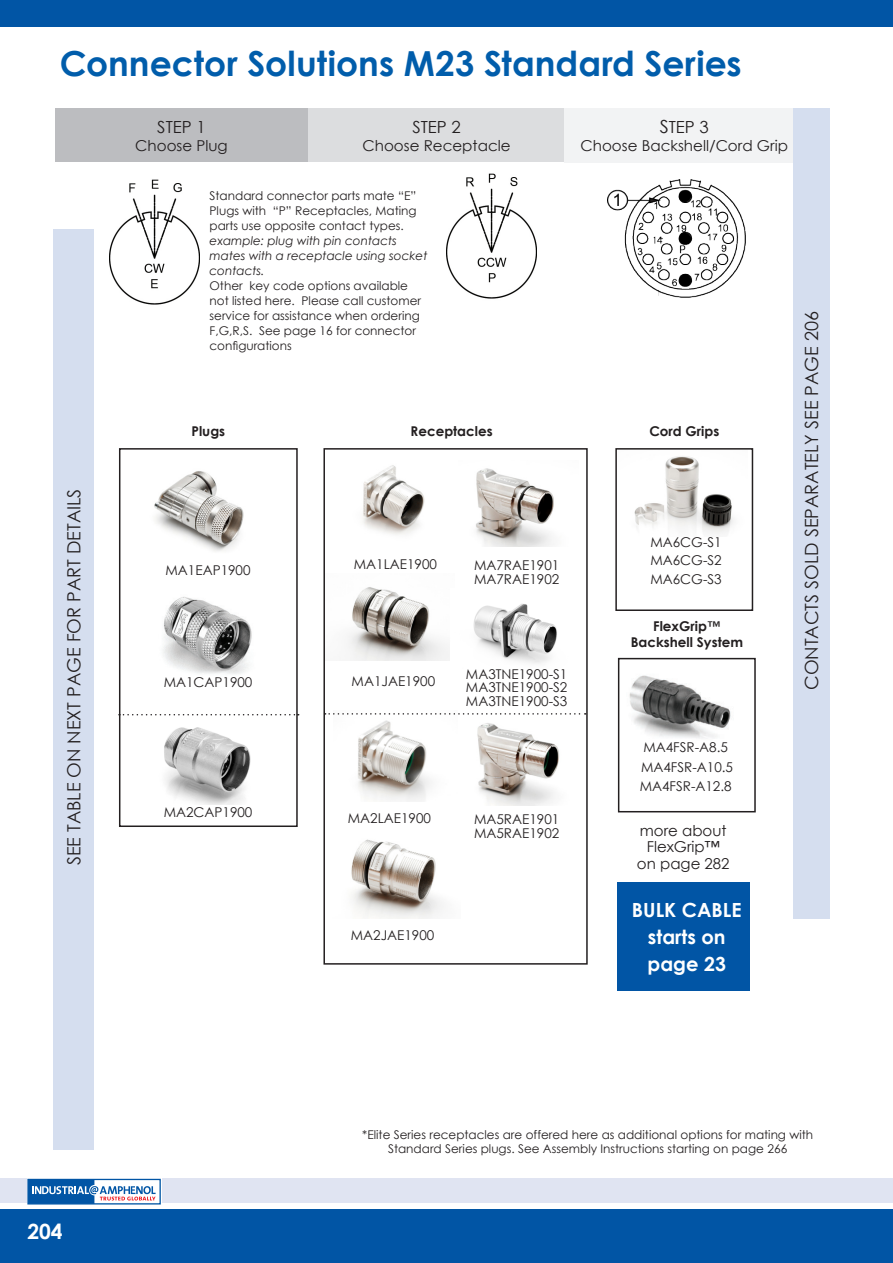
<style>
.page{position:relative;width:893px;height:1263px;background:#fff}
.page>*{position:absolute;margin:0;border:0;box-sizing:border-box;transform-origin:0 0}
.Section_Headers{font:700 34.5px "Century Gothic";color:#015dab}
.t1{font:700 21px "Century Gothic";color:#fff}
.Tert_bulleted_indent{font:700 19.5px/27px "Century Gothic";color:#fff;text-align:center}
.Tert_bulleted_indent-2{font:18.15px "Century Gothic";color:#231f20}
.Tert_bulleted_indent-3{font:16.65px "Century Gothic";color:#231f20}
.Tert_bulleted_indent-4{font:15px "Century Gothic";color:#231f20}
.Connector_Position_H{font:15px/16.5px "Century Gothic";color:#231f20;text-align:center}
.Part_Image_Header_fo{font:13.5px/13.5px "Century Gothic";color:#231f20}
.Tert_bulleted_indent-5{font:700 13.5px "Century Gothic";color:#231f20}
.Tert_bulleted_indent-6{font:12px/15px "Century Gothic";color:#231f20;text-align:justify}
.Tert_bulleted_indent-7{font:italic 12px/15px "Century Gothic";color:#231f20}
.s1{font-size:18px}
</style>
<div class="page">
<div style="left:55px;top:109px;width:253px;height:53px;background:#bcbdc0"></div>
<div style="left:308px;top:109px;width:257px;height:53px;background:#dcdddf"></div>
<div style="left:565px;top:108px;width:239px;height:54px;background:#f2f3f4"></div>
<div style="left:793px;top:108px;width:36px;height:810px;background:#d5deef"></div>
<div style="left:53px;top:230px;width:41px;height:919px;background:#d5deef"></div>
<img style="left:608px;top:179px;width:137px;height:119px">
<div style="left:119px;top:448px;width:179px;height:379px;border:2px solid #231f20"></div>
<img style="left:634px;top:456px;width:100px;height:78px">
<div style="left:615px;top:448px;width:138px;height:163px;border:2px solid #231f20"></div>
<img style="left:154px;top:471px;width:90px;height:81px">
<img style="left:476px;top:468px;width:78px;height:79px">
<img style="left:477px;top:723px;width:82px;height:82px">
<img style="left:163px;top:597px;width:89px;height:77px">
<img style="left:141px;top:715px;width:135px;height:89px">
<img style="left:348px;top:587px;width:102px;height:73px">
<img style="left:351px;top:839px;width:93px;height:80px">
<img style="left:363px;top:465px;width:62px;height:70px">
<img style="left:358px;top:720px;width:72px;height:81px">
<div style="left:323px;top:448px;width:265px;height:517px;border:2px solid #231f20"></div>
<img style="left:109px;top:179px;width:91px;height:126px">
<img style="left:446px;top:173px;width:91px;height:126px">
<svg style="left:119px;top:714px;width:180px;height:1px"></svg>
<svg style="left:325px;top:713px;width:261px;height:2px"></svg>
<img style="left:618px;top:657px;width:125px;height:81px">
<div style="left:618px;top:658px;width:138px;height:154px;border:2px solid #231f20"></div>
<div style="left:617px;top:882px;width:133px;height:109px;background:#0155a5"></div>
<img style="left:473px;top:604px;width:84px;height:60px">
<div style="left:0;top:1210px;width:893px;height:53px;background:#0155a5"></div>
<div style="left:0;top:0;width:893px;height:26px;background:#0155a5"></div>
<div style="left:0;top:1178px;width:893px;height:25px;background:#e0e4f2"></div>
<div style="left:27px;top:1178px;width:134px;height:27px;background:#fff"></div>
<div style="left:27px;top:1179px;width:134px;height:25px;border:1px solid #0155a5"></div>
<svg style="left:28px;top:1179px;width:128px;height:25px"></svg>
<p class="Section_Headers" style="left:60px;top:38px;width:683px">Connector Solutions M23 Standard Series</p>
<p class="Tert_bulleted_indent-2" style="left:61px;top:865px;width:378px;rotate:-90deg">SEE TABLE ON NEXT PAGE FOR PART DETAILS</p>
<p class="Tert_bulleted_indent-3" style="left:157px;top:115px;width:50px">STEP 1</p>
<p class="Tert_bulleted_indent-4" style="left:135px;top:135px;width:94px">Choose Plug</p>
<p class="Tert_bulleted_indent-3" style="left:412px;top:115px;width:50px">STEP 2</p>
<p class="Tert_bulleted_indent-4" style="left:362px;top:135px;width:150px">Choose Receptacle</p>
<p class="Tert_bulleted_indent-6" style="left:210px;top:188px;width:208px">Standard connector parts mate “E” Plugs with “P” Receptacles, Mating parts use opposite contact types.</p>
<p class="Tert_bulleted_indent-7" style="left:210px;top:233px;width:219px">example: plug with pin contacts mates with a receptacle using socket contacts.</p>
<p class="Tert_bulleted_indent-6" style="left:210px;top:278px;width:213px;text-align:left">Other key code options available not listed here. Please call customer service for assistance when ordering<br>F,G,R,S. See page 16 for connector configurations</p>
<p class="Tert_bulleted_indent-3" style="left:660px;top:115px;width:51px"><span class="s1">S</span>TEP 3</p>
<p class="Tert_bulleted_indent-4" style="left:580px;top:135px;width:209px">Choose Backshell/Cord Grip</p>
<p class="Tert_bulleted_indent-5" style="left:191px;top:421px;width:35px">Plugs</p>
<p class="Tert_bulleted_indent-5" style="left:411px;top:421px;width:84px">Receptacles</p>
<p class="Tert_bulleted_indent-5" style="left:649px;top:421px;width:71px">Cord Grips</p>
<p class="Part_Image_Header_fo" style="left:166px;top:563px;width:87px">MA1EAP1900</p>
<p class="Part_Image_Header_fo" style="left:354px;top:557px;width:85px">MA1LAE1900</p>
<p class="Part_Image_Header_fo" style="left:474px;top:558px;width:87px">MA7RAE1901<br>MA7RAE1902</p>
<p class="Part_Image_Header_fo" style="left:650px;top:535px;width:73px">MA6CG-S1</p>
<p class="Part_Image_Header_fo" style="left:650px;top:554px;width:73px">MA6CG-S2</p>
<p class="Part_Image_Header_fo" style="left:650px;top:572px;width:73px">MA6CG-S3</p>
<p class="Tert_bulleted_indent-5" style="left:653px;top:616px;width:69px">FlexGrip™</p>
<p class="Tert_bulleted_indent-5" style="left:631px;top:632px;width:114px">Backshell System</p>
<p class="Part_Image_Header_fo" style="left:164px;top:675px;width:90px">MA1CAP1900</p>
<p class="Part_Image_Header_fo" style="left:352px;top:675px;width:85px">MA1JAE1900</p>
<p class="Part_Image_Header_fo" style="left:466px;top:667px;width:103px">MA3TNE1900-S1</p>
<p class="Part_Image_Header_fo" style="left:466px;top:680px;width:103px">MA3TNE1900-S2</p>
<p class="Part_Image_Header_fo" style="left:466px;top:694px;width:103px">MA3TNE1900-S3</p>
<p class="Part_Image_Header_fo" style="left:643px;top:741px;width:86px">MA4FSR-A8.5</p>
<p class="Part_Image_Header_fo" style="left:641px;top:760px;width:93px">MA4FSR-A10.5</p>
<p class="Part_Image_Header_fo" style="left:640px;top:779px;width:93px">MA4FSR-A12.8</p>
<p class="Part_Image_Header_fo" style="left:164px;top:805px;width:90px">MA2CAP1900</p>
<p class="Part_Image_Header_fo" style="left:348px;top:811px;width:85px">MA2LAE1900</p>
<p class="Part_Image_Header_fo" style="left:351px;top:928px;width:85px">MA2JAE1900</p>
<p class="Part_Image_Header_fo" style="left:474px;top:813px;width:87px">MA5RAE1901<br>MA5RAE1902</p>
<p class="Connector_Position_H" style="left:637px;top:822px;width:94px">more about<br>FlexGrip™ on page 282</p>
<p class="Tert_bulleted_indent" style="left:632px;top:895px;width:111px">BULK CABLE starts on page 23</p>
<p class="Tert_bulleted_indent-2" style="left:799px;top:690px;width:380px;rotate:-90deg">CONTACTS SOLD SEPARATELY SEE PAGE 206</p>
<h2 class="t1" style="left:27px;top:1215px;width:37px">204</h2>
<p class="Tert_bulleted_indent-6" style="left:362px;top:1128px;width:452px;line-height:13.5px;text-align:center">*Elite Series receptacles are offered here as additional options for mating with<br>Standard Series plugs. See Assembly Instructions starting on page 266</p>
</div>
